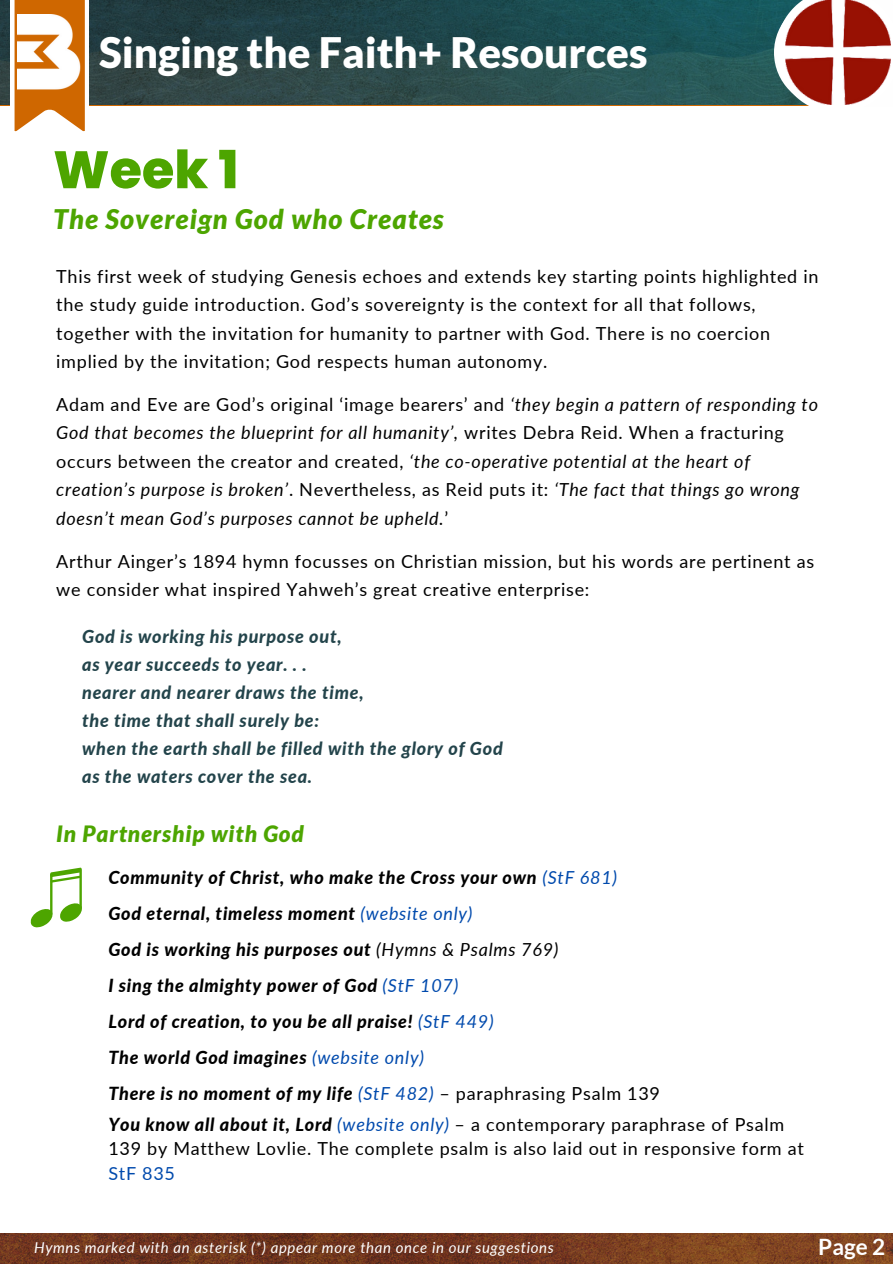
<style>
.page{position:relative;width:893px;height:1264px;background:#fff}
.page>*{position:absolute;margin:0;border:0;box-sizing:border-box;transform-origin:0 0}
.t1{font:800 52.5px "Poppins";color:#4da500}
.t2{font:900 42px "Lato";color:#fff}
.t3{font:italic 900 27px "Lato";letter-spacing:.04em;color:#4da500}
.t4{font:italic 900 22.5px "Lato";letter-spacing:.04em;color:#4da500}
.t5{font:700 22.5px "Lato";color:#fff}
.t6{font:18px/28.5px "Lato";letter-spacing:.04em;color:#000}
.t7{font:italic 18px/28.5px "Lato";letter-spacing:.04em;color:#000}
.t8{font:italic 800 18px/36px "Lato";letter-spacing:.04em;color:#000}
.t9{font:italic 800 18px/28.2px "Lato";letter-spacing:.04em;color:#23444b}
.t10{font:italic 15px "Lato";letter-spacing:.04em;color:#fff}
.s1{font-style:normal}
.s2{font-weight:400;color:#004aad}
.s3{font-weight:400}
.s4{font-weight:400;font-style:normal}
.s5{font-weight:800;font-style:italic}
.s6{font-style:italic;color:#004aad}
.s7{color:#004aad}
</style>
<div class="page">
<svg style="left:0;top:1262px;width:892px;height:1px"></svg>
<img style="left:0;top:1233px;width:892px;height:29px">
<img style="left:0;top:0;width:774px;height:105px">
<svg style="left:774px;top:0;width:117px;height:106px"></svg>
<img style="left:785px;top:0;width:104px;height:105px">
<svg style="left:10px;top:0;width:79px;height:132px"></svg>
<img style="left:17px;top:15px;width:65px;height:74px">
<svg style="left:30px;top:867px;width:52px;height:61px"></svg>
<h6 class="t2" style="left:99px;top:26px;width:550px">Singing the Faith+ Resources</h6>
<p class="t1" style="left:53px;top:133px;width:187px">Week 1</p>
<p class="t3" style="left:53px;top:202px;width:392px">The Sovereign God who Creates</p>
<p class="t6" style="left:56px;top:261px;width:763px">This first week of studying Genesis echoes and extends key starting points highlighted in the study guide introduction. God’s sovereignty is the context for all that follows, together with the invitation for humanity to partner with God. There is no coercion implied by the invitation; God respects human autonomy.</p>
<h2 class="t7" style="left:56px;top:390px;width:763px"><span class="s1">Adam and Eve are God’s original ‘image bearers’ and</span> ‘they begin a pattern of responding to God that becomes the blueprint for all humanity’, <span class="s1">writes Debra Reid. When a fracturing occurs between the creator and created,</span> ‘the co-operative potential at the heart of creation’s purpose is broken’<span class="s1">. Nevertheless, as Reid puts it:</span> ‘The fact that things go wrong doesn’t mean God’s purposes cannot be upheld.<span class="s1">’</span></h2>
<p class="t6" style="left:56px;top:546px;width:759px">Arthur Ainger’s 1894 hymn focusses on Christian mission, but his words are pertinent as we consider what inspired Yahweh’s great creative enterprise:</p>
<p class="t9" style="left:82px;top:621px;width:422px">God is working his purpose out,<br>as year succeeds to year. . .<br>nearer and nearer draws the time,<br>the time that shall surely be:<br>when the earth shall be filled with the glory of God as the waters cover the sea.</p>
<p class="t4" style="left:56px;top:819px;width:249px">In Partnership with God</p>
<h4 class="t8" style="left:108px;top:859px;width:553px">Community of Christ, who make the Cross your own <span class="s2">(StF 681)<br></span>God eternal, timeless moment <span class="s2">(website only)<br></span>God is working his purposes out <span class="s3">(Hymns &amp; Psalms 769)<br></span>I sing the almighty power of God <span class="s2">(StF 107)<br></span>Lord of creation, to you be all praise! <span class="s2">(StF 449)<br></span>The world God imagines <span class="s2">(website only)<br></span>There is no moment of my life <span class="s2">(StF 482)</span> <span class="s4">– paraphrasing Psalm 139</span></h4>
<h4 class="t6" style="left:108px;top:1111px;width:697px;line-height:24.8px"><span class="s5">You know all about it, Lord</span> <span class="s6">(website only)</span> – a contemporary paraphrase of Psalm<br>139 by Matthew Lovlie. The complete psalm is also laid out in responsive form at<br><span class="s7">StF 835</span></h4>
<h1 class="t10" style="left:34px;top:1238px;width:521px">Hymns marked with an asterisk (*) appear more than once in our suggestions</h1>
<h3 class="t5" style="left:818px;top:1232px;width:68px">Page 2</h3>
</div>
